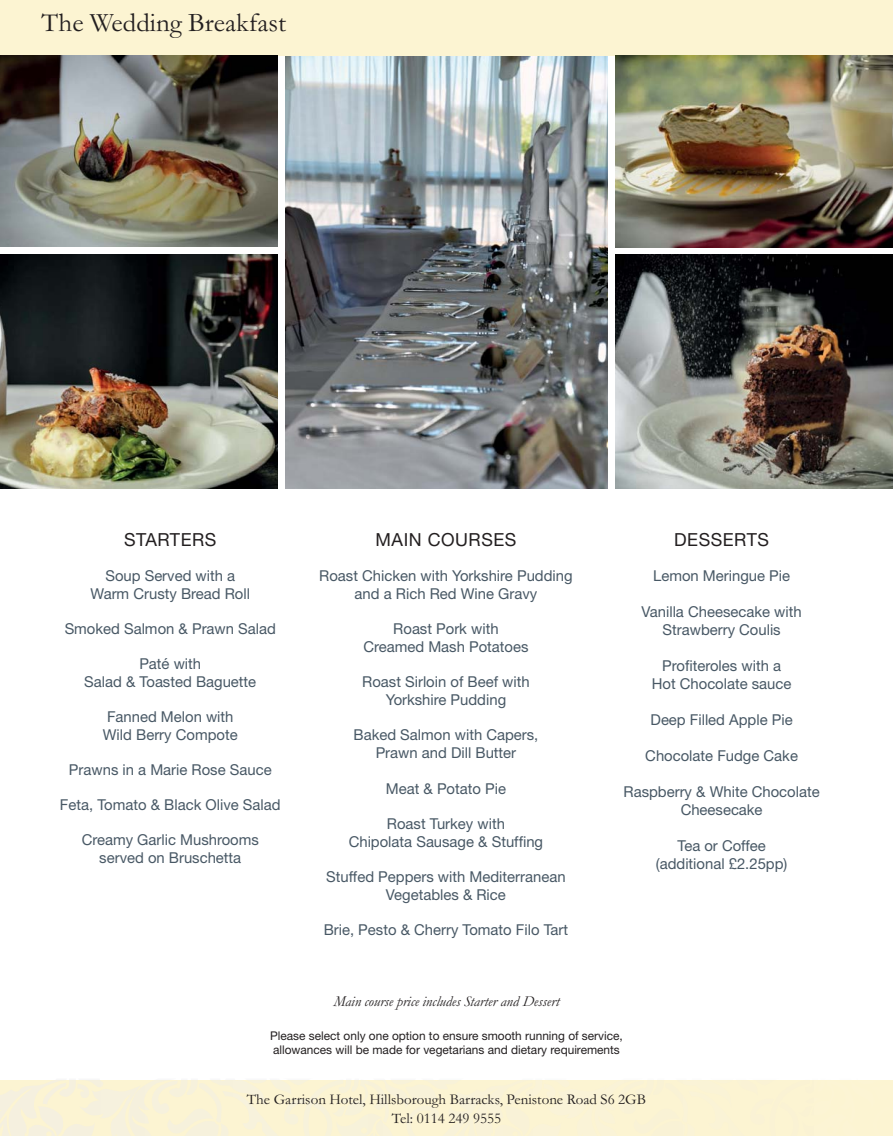
<style>
.page{position:relative;width:893px;height:1136px;background:#fff}
.page>*{position:absolute;margin:0;border:0;box-sizing:border-box;transform-origin:0 0}
.t1{font:27px "Garamond";color:#231f20}
.t2{font:18px "Helvetica Neue";letter-spacing:.03em;color:#231f20}
.t3{font:15px/18px "Helvetica Neue";color:#485865;text-align:center}
.t4{font:15px/18.8px "Garamond";color:#231f20;text-align:center}
.t5{font:italic 15px "Garamond";color:#231f20}
.t6{font:12px/14.4px "Helvetica Neue";color:#231f20}
</style>
<div class="page">
<img style="left:285px;top:55px;width:323px;height:433px">
<div style="left:0;top:0;width:893px;height:55px;background:#fcf4d2"></div>
<svg style="left:0;top:1080px;width:893px;height:55px;background:#faf2d5"></svg>
<img style="left:0;top:55px;width:277px;height:192px">
<img style="left:0;top:254px;width:277px;height:234px">
<img style="left:615px;top:55px;width:278px;height:192px">
<img style="left:615px;top:255px;width:278px;height:233px">
<h1 class="t1" style="left:42px;top:11px;width:246px">The Wedding Breakfast</h1>
<p class="t2" style="left:124px;top:533px;width:94px">STARTERS</p>
<p class="t3" style="left:91px;top:568px;width:161px">Soup Served with a<br>Warm Crusty Bread Roll</p>
<p class="t3" style="left:65px;top:621px;width:213px">Smoked Salmon &amp; Prawn Salad</p>
<p class="t3" style="left:84px;top:656px;width:173px">Paté with<br>Salad &amp; Toasted Baguette</p>
<p class="t3" style="left:103px;top:709px;width:136px;text-align:left">Fanned Melon with<br>Wild Berry Compote</p>
<p class="t3" style="left:69px;top:762px;width:204px">Prawns in a Marie Rose Sauce</p>
<p class="t3" style="left:60px;top:797px;width:222px">Feta, Tomato &amp; Black Olive Salad</p>
<p class="t3" style="left:82px;top:832px;width:179px">Creamy Garlic Mushrooms served on Bruschetta</p>
<p class="t2" style="left:376px;top:533px;width:142px">MAIN COURSES</p>
<p class="t3" style="left:319px;top:568px;width:255px">Roast Chicken with Yorkshire Pudding and a Rich Red Wine Gravy</p>
<p class="t3" style="left:363px;top:621px;width:167px">Roast Pork with<br>Creamed Mash Potatoes</p>
<p class="t3" style="left:362px;top:674px;width:169px">Roast Sirloin of Beef with<br>Yorkshire Pudding</p>
<p class="t3" style="left:354px;top:727px;width:186px">Baked Salmon with Capers,<br>Prawn and Dill Butter</p>
<p class="t3" style="left:386px;top:781px;width:122px">Meat &amp; Potato Pie</p>
<p class="t3" style="left:349px;top:816px;width:196px">Roast Turkey with<br>Chipolata Sausage &amp; Stuffing</p>
<p class="t3" style="left:326px;top:869px;width:241px">Stuffed Peppers with Mediterranean<br>Vegetables &amp; Rice</p>
<p class="t3" style="left:324px;top:922px;width:246px">Brie, Pesto &amp; Cherry Tomato Filo Tart</p>
<p class="t5" style="left:333px;top:991px;width:227px">Main course price includes Starter and Dessert</p>
<p class="t2" style="left:674px;top:533px;width:96px">DESSERTS</p>
<p class="t3" style="left:653px;top:568px;width:138px">Lemon Meringue Pie</p>
<p class="t3" style="left:642px;top:604px;width:162px">Vanilla Cheesecake with<br>Strawberry Coulis</p>
<p class="t3" style="left:652px;top:658px;width:141px">Profiteroles with a<br>Hot Chocolate sauce</p>
<p class="t3" style="left:650px;top:712px;width:144px">Deep Filled Apple Pie</p>
<p class="t3" style="left:645px;top:748px;width:154px">Chocolate Fudge Cake</p>
<p class="t3" style="left:624px;top:784px;width:198px">Raspberry &amp; White Chocolate<br>Cheesecake</p>
<p class="t3" style="left:656px;top:838px;width:133px">Tea or Coffee (additional £2.25pp)</p>
<p class="t6" style="left:270px;top:1029px;width:354px">Please select only one option to ensure smooth running of service, allowances will be made for vegetarians and dietary requirements</p>
<p class="t4" style="left:247px;top:1091px;width:401px">The Garrison Hotel, Hillsborough Barracks, Penistone Road S6 2GB<br>Tel: 0114 249 9555</p>
</div>
